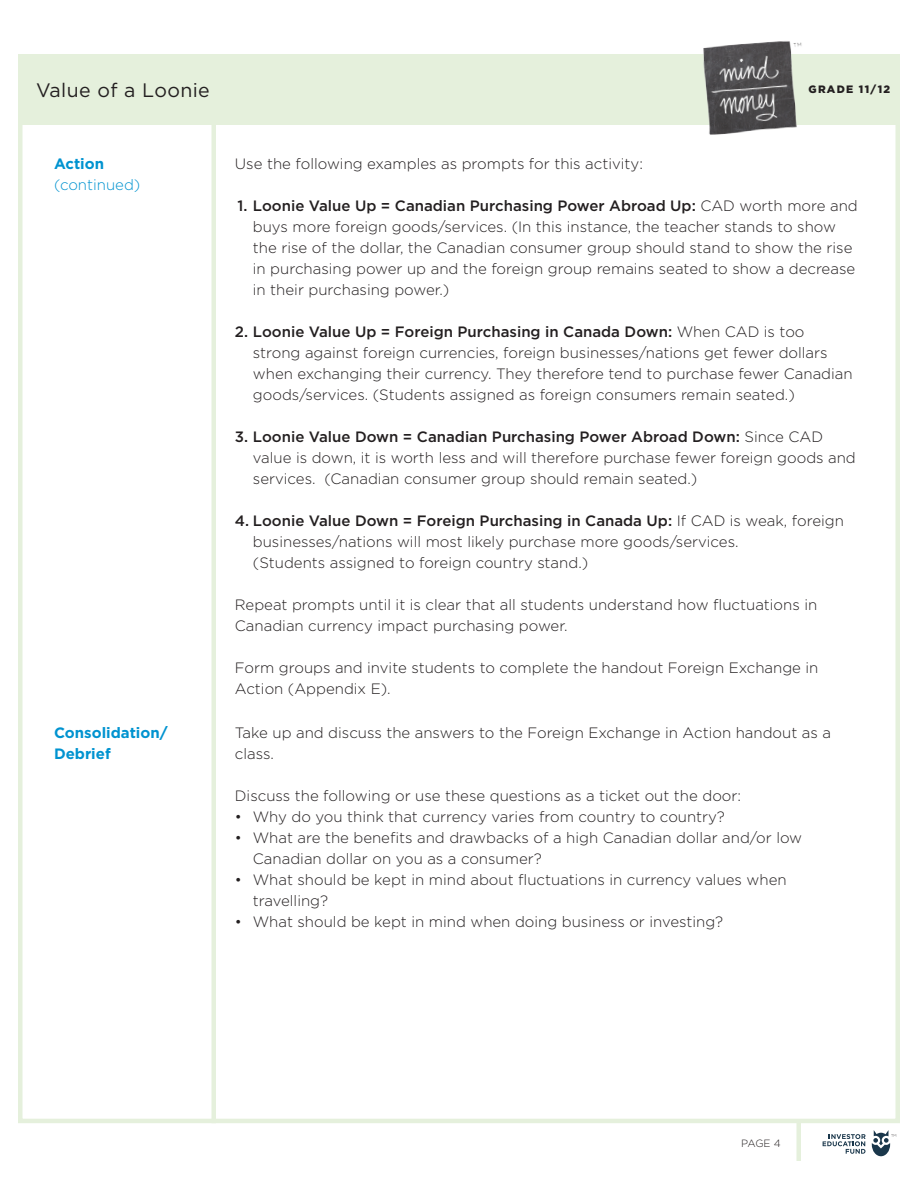
<style>
.page{position:relative;width:918px;height:1188px;background:#fff}
.page>*{position:absolute;margin:0;border:0;box-sizing:border-box;transform-origin:0 0}
.t1{font:19.5px "Gotham";letter-spacing:.02em;color:#231f20}
.t2{font:300 15px/21px "Gotham";color:#231f20}
.t3{font:700 15px/21px "Gotham";color:#0093d0}
.t4{font:300 15px "Gotham";color:#0093d0}
.t5{font:900 10.65px "Gotham";letter-spacing:.12em;color:#231f20}
.t6{font:300 10.5px "Gotham";color:#231f20}
.s1{font-weight:500}
</style>
<div class="page">
<svg style="left:823px;top:1134px;width:43px;height:20px"></svg>
<svg style="left:872px;top:1130px;width:24px;height:26px"></svg>
<div style="left:796px;top:1121px;width:5px;height:40px;background:#e5f0dc"></div>
<hr style="left:212px;top:82px;width:4px;height:1041px;background:#e5f0dc">
<div style="left:18px;top:54px;width:882px;height:70px;background:#e5f0dc"></div>
<img style="left:696px;top:41px;width:118px;height:94px">
<h1 class="t1" style="left:36px;top:78px;width:175px">Value of a Loonie</h1>
<p class="t5" style="left:809px;top:82px;width:83px">GRADE 11/12</p>
<p class="t3" style="left:54px;top:153px;width:52px">Action</p>
<p class="t4" style="left:54px;top:175px;width:88px">(continued)</p>
<p class="t2" style="left:235px;top:152px;width:410px">Use the following examples as prompts for this activity:</p>
<p class="t2" style="left:253px;top:194px;width:606px;text-indent:-15px"><span class="s1">1. Loonie Value Up = Canadian Purchasing Power Abroad Up:</span> CAD worth more and buys more foreign goods/services. (In this instance, the teacher stands to show the rise of the dollar, the Canadian consumer group should stand to show the rise in purchasing power up and the foreign group remains seated to show a decrease in their purchasing power.)</p>
<p class="t2" style="left:253px;top:320px;width:601px;text-indent:-18px"><span class="s1">2. Loonie Value Up = Foreign Purchasing in Canada Down:</span> When CAD is too strong against foreign currencies, foreign businesses/nations get fewer dollars when exchanging their currency. They therefore tend to purchase fewer Canadian goods/services. (Students assigned as foreign consumers remain seated.)</p>
<p class="t2" style="left:253px;top:425px;width:604px;text-indent:-18px"><span class="s1">3. Loonie Value Down = Canadian Purchasing Power Abroad Down:</span> Since CAD value is down, it is worth less and will therefore purchase fewer foreign goods and services. (Canadian consumer group should remain seated.)</p>
<p class="t2" style="left:253px;top:509px;width:593px;text-indent:-18px"><span class="s1">4. Loonie Value Down = Foreign Purchasing in Canada Up:</span> If CAD is weak, foreign businesses/nations will most likely purchase more goods/services.<br>(Students assigned to foreign country stand.)</p>
<p class="t2" style="left:235px;top:593px;width:584px">Repeat prompts until it is clear that all students understand how fluctuations in<br>Canadian currency impact purchasing power.</p>
<p class="t2" style="left:235px;top:656px;width:585px">Form groups and invite students to complete the handout Foreign Exchange in<br>Action (Appendix E).</p>
<p class="t3" style="left:54px;top:722px;width:115px">Consolidation/<br>Debrief</p>
<p class="t2" style="left:235px;top:722px;width:598px">Take up and discuss the answers to the Foreign Exchange in Action handout as a class.</p>
<p class="t2" style="left:235px;top:785px;width:508px">Discuss the following or use these questions as a ticket out the door:</p>
<p class="t2" style="left:235px;top:806px;width:492px">• Why do you think that currency varies from country to country?</p>
<p class="t2" style="left:253px;top:827px;width:551px;text-indent:-18px">• What are the benefits and drawbacks of a high Canadian dollar and/or low<br>Canadian dollar on you as a consumer?</p>
<p class="t2" style="left:253px;top:869px;width:535px;text-indent:-18px">• What should be kept in mind about fluctuations in currency values when travelling?</p>
<p class="t2" style="left:235px;top:911px;width:490px">• What should be kept in mind when doing business or investing?</p>
<p class="t6" style="left:741px;top:1137px;width:41px">PAGE 4</p>
</div>
